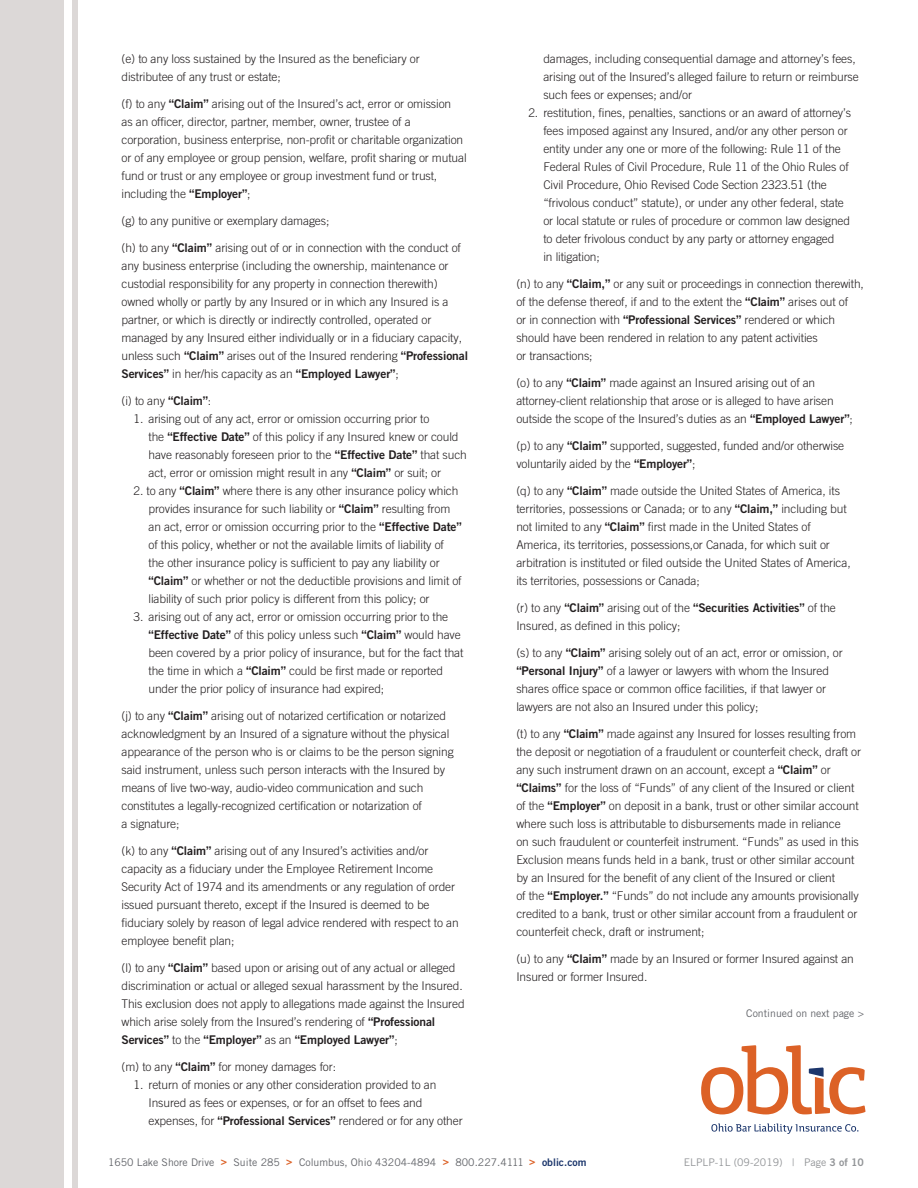
<style>
.page{position:relative;width:918px;height:1188px;background:#fff}
.page>*{position:absolute;margin:0;border:0;box-sizing:border-box;transform-origin:0 0}
.t1{font:300 12px/18px "Trade Gothic LT Pro";letter-spacing:-.01em;color:#231f20}
.t2{font:10.5px "Trade Gothic LT Pro";color:#63656a}
.t3{font:10.5px "Trade Gothic LT Pro";color:#939598}
.s1{font-family:"Trade Gothic LT Pro Bd 2";font-weight:400}
.s2{font-family:"Trade Gothic LT Pro Bd 2";color:#dc6126}
.s3{font-family:"Trade Gothic LT Pro Bd 2";color:#1c366c}
.s4{font-family:"Trade Gothic LT Pro Bd 2"}
</style>
<div class="page">
<div style="left:0;top:0;width:64px;height:1188px;background:#dcd8d7"></div>
<svg style="left:711px;top:1123px;width:148px;height:11px"></svg>
<svg style="left:701px;top:1045px;width:165px;height:69px"></svg>
<div style="left:72px;top:0;width:6px;height:1188px;background:#dcd8d7"></div>
<p class="t1" style="left:122px;top:49px;width:300px">(e) to any loss sustained by the Insured as the beneficiary or distributee of any trust or estate;</p>
<p class="t1" style="left:122px;top:94px;width:347px">(f) to any <span class="s1">“Claim”</span> arising out of the Insured’s act, error or omission<br>as an officer, director, partner, member, owner, trustee of a corporation, business enterprise, non-profit or charitable organization or of any employee or group pension, welfare, profit sharing or mutual fund or trust or any employee or group investment fund or trust, including the <span class="s1">“Employer”</span>;</p>
<p class="t1" style="left:122px;top:211px;width:209px">(g) to any punitive or exemplary damages;</p>
<p class="t1" style="left:122px;top:238px;width:348px">(h) to any <span class="s1">“Claim”</span> arising out of or in connection with the conduct of any business enterprise (including the ownership, maintenance or custodial responsibility for any property in connection therewith) owned wholly or partly by any Insured or in which any Insured is a partner, or which is directly or indirectly controlled, operated or managed by any Insured either individually or in a fiduciary capacity, unless such <span class="s1">“Claim”</span> arises out of the Insured rendering <span class="s1">“Professional Services”</span> in her/his capacity as an <span class="s1">“Employed Lawyer”</span>;</p>
<p class="t1" style="left:122px;top:391px;width:91px">(i) to any <span class="s1">“Claim”</span>:</p>
<p class="t1" style="left:148px;top:409px;width:320px;text-indent:-15px">1. arising out of any act, error or omission occurring prior to<br>the <span class="s1">“Effective Date”</span> of this policy if any Insured knew or could have reasonably foreseen prior to the <span class="s1">“Effective Date”</span> that such act, error or omission might result in any <span class="s1">“Claim”</span> or suit; or</p>
<p class="t1" style="left:149px;top:481px;width:315px;text-indent:-15px">2. to any <span class="s1">“Claim”</span> where there is any other insurance policy which provides insurance for such liability or <span class="s1">“Claim”</span> resulting from an act, error or omission occurring prior to the <span class="s1">“Effective Date” </span>of this policy, whether or not the available limits of liability of the other insurance policy is sufficient to pay any liability or <span class="s1">“Claim”</span> or whether or not the deductible provisions and limit of liability of such prior policy is different from this policy; or</p>
<p class="t1" style="left:148px;top:607px;width:316px;text-indent:-15px">3. arising out of any act, error or omission occurring prior to the <span class="s1">“Effective Date”</span> of this policy unless such <span class="s1">“Claim”</span> would have been covered by a prior policy of insurance, but for the fact that the time in which a <span class="s1">“Claim”</span> could be first made or reported under the prior policy of insurance had expired;</p>
<p class="t1" style="left:122px;top:706px;width:334px">(j) to any <span class="s1">“Claim”</span> arising out of notarized certification or notarized acknowledgment by an Insured of a signature without the physical appearance of the person who is or claims to be the person signing said instrument, unless such person interacts with the Insured by means of live two-way, audio-video communication and such constitutes a legally-recognized certification or notarization of<br>a signature;</p>
<p class="t1" style="left:122px;top:841px;width:339px">(k) to any <span class="s1">“Claim”</span> arising out of any Insured’s activities and/or capacity as a fiduciary under the Employee Retirement Income Security Act of 1974 and its amendments or any regulation of order issued pursuant thereto, except if the Insured is deemed to be fiduciary solely by reason of legal advice rendered with respect to an employee benefit plan;</p>
<p class="t1" style="left:122px;top:958px;width:345px">(l) to any <span class="s1">“Claim”</span> based upon or arising out of any actual or alleged discrimination or actual or alleged sexual harassment by the Insured.<br>This exclusion does not apply to allegations made against the Insured which arise solely from the Insured’s rendering of <span class="s1">“Professional Services”</span> to the <span class="s1">“Employer”</span> as an <span class="s1">“Employed Lawyer”</span>;</p>
<p class="t1" style="left:122px;top:1057px;width:216px">(m) to any <span class="s1">“Claim”</span> for money damages for:</p>
<p class="t1" style="left:148px;top:1075px;width:316px;text-indent:-15px">1. return of monies or any other consideration provided to an<br>Insured as fees or expenses, or for an offset to fees and expenses, for <span class="s1">“Professional Services”</span> rendered or for any other</p>
<p class="t1" style="left:543px;top:49px;width:317px">damages, including consequential damage and attorney’s fees, arising out of the Insured’s alleged failure to return or reimburse such fees or expenses; and/or</p>
<p class="t1" style="left:543px;top:103px;width:309px;text-indent:-15px">2. restitution, fines, penalties, sanctions or an award of attorney’s fees imposed against any Insured, and/or any other person or entity under any one or more of the following: Rule 11 of the Federal Rules of Civil Procedure, Rule 11 of the Ohio Rules of Civil Procedure, Ohio Revised Code Section 2323.51 (the “frivolous conduct” statute), or under any other federal, state or local statute or rules of procedure or common law designed to deter frivolous conduct by any party or attorney engaged<br>in litigation;</p>
<p class="t1" style="left:516px;top:274px;width:349px">(n) to any <span class="s1">“Claim,”</span> or any suit or proceedings in connection therewith, of the defense thereof, if and to the extent the <span class="s1">“Claim”</span> arises out of<br>or in connection with <span class="s1">“Professional Services”</span> rendered or which should have been rendered in relation to any patent activities<br>or transactions;</p>
<p class="t1" style="left:516px;top:373px;width:338px">(o) to any <span class="s1">“Claim”</span> made against an Insured arising out of an attorney-client relationship that arose or is alleged to have arisen outside the scope of the Insured’s duties as an <span class="s1">“Employed Lawyer”</span>;</p>
<p class="t1" style="left:516px;top:436px;width:329px">(p) to any <span class="s1">“Claim”</span> supported, suggested, funded and/or otherwise voluntarily aided by the <span class="s1">“Employer”</span>;</p>
<p class="t1" style="left:516px;top:481px;width:336px">(q) to any <span class="s1">“Claim”</span> made outside the United States of America, its territories, possessions or Canada; or to any <span class="s1">“Claim,”</span> including but not limited to any <span class="s1">“Claim”</span> first made in the United States of America, its territories, possessions,or Canada, for which suit or arbitration is instituted or filed outside the United States of America, its territories, possessions or Canada;</p>
<p class="t1" style="left:516px;top:598px;width:321px">(r) to any <span class="s1">“Claim”</span> arising out of the <span class="s1">“Securities Activities”</span> of the<br>Insured, as defined in this policy;</p>
<p class="t1" style="left:516px;top:643px;width:328px">(s) to any <span class="s1">“Claim”</span> arising solely out of an act, error or omission, or <span class="s1">“Personal Injury”</span> of a lawyer or lawyers with whom the Insured shares office space or common office facilities, if that lawyer or lawyers are not also an Insured under this policy;</p>
<p class="t1" style="left:516px;top:724px;width:346px">(t) to any <span class="s1">“Claim”</span> made against any Insured for losses resulting from the deposit or negotiation of a fraudulent or counterfeit check, draft or any such instrument drawn on an account, except a <span class="s1">“Claim”</span> or <span class="s1">“Claims”</span> for the loss of “Funds” of any client of the Insured or client of the <span class="s1">“Employer”</span> on deposit in a bank, trust or other similar account where such loss is attributable to disbursements made in reliance<br>on such fraudulent or counterfeit instrument. “Funds” as used in this Exclusion means funds held in a bank, trust or other similar account by an Insured for the benefit of any client of the Insured or client<br>of the <span class="s1">“Employer.”</span> “Funds” do not include any amounts provisionally credited to a bank, trust or other similar account from a fraudulent or counterfeit check, draft or instrument;</p>
<p class="t1" style="left:516px;top:949px;width:339px">(u) to any <span class="s1">“Claim”</span> made by an Insured or former Insured against an<br>Insured or former Insured.</p>
<p class="t2" style="left:746px;top:1007px;width:119px">Continued on next page &gt;</p>
<p class="t2" style="left:108px;top:1156px;width:480px">1650 Lake Shore Drive <span class="s2">&gt;</span> Suite 285 <span class="s2">&gt;</span> Columbus, Ohio 43204-4894 <span class="s2">&gt;</span> 800.227.4111 <span class="s2">&gt;</span> <span class="s3">oblic.com</span></p>
<p class="t3" style="left:684px;top:1156px;width:182px">ELPLP-1L (09-2019) | Page <span class="s4">3 of 10</span></p>
</div>
